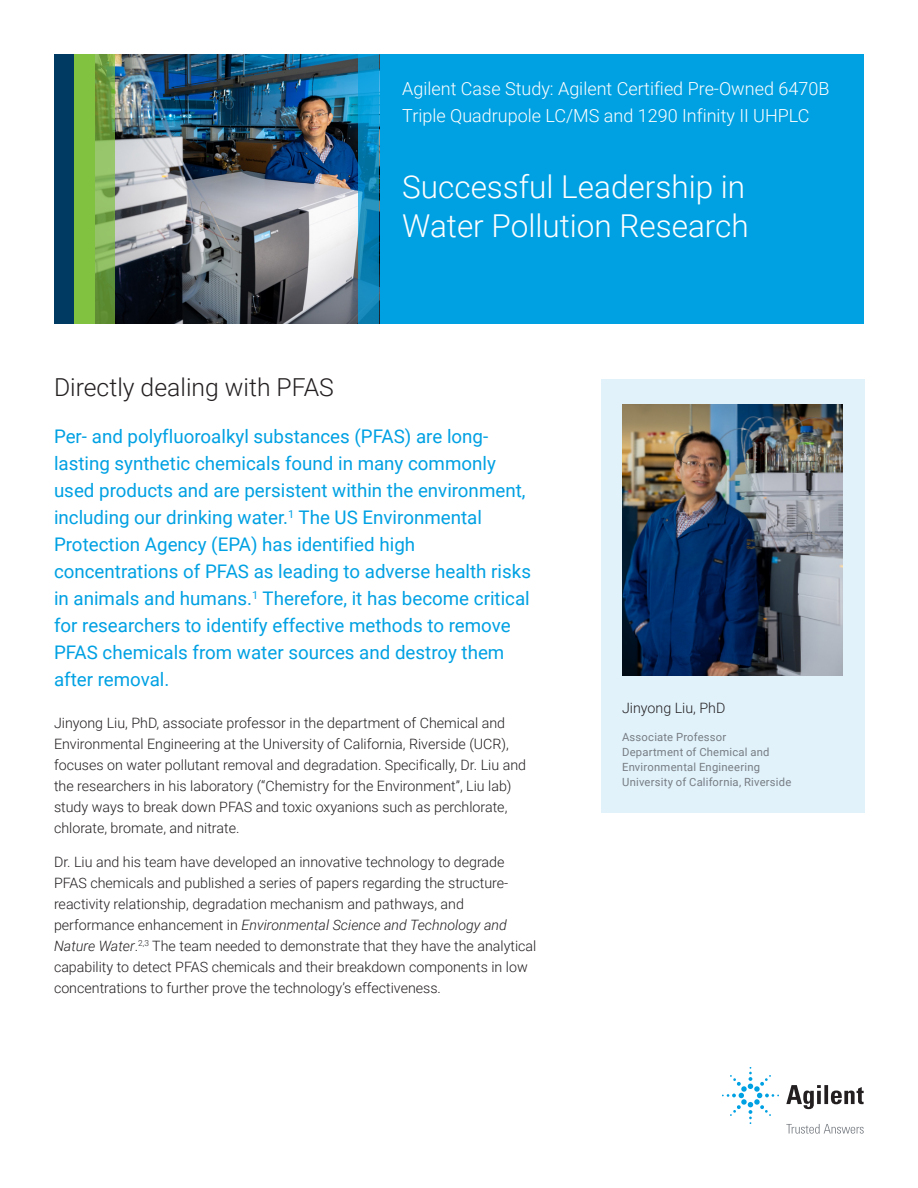
<style>
.page{position:relative;width:918px;height:1188px;background:#fff}
.page>*{position:absolute;margin:0;border:0;box-sizing:border-box;transform-origin:0 0}
.FLYER_front_photo_head_white{font:300 31.5px/39px "Roboto";color:#fff}
.FLYER_front_intro_text_blue{font:300 24.75px "Roboto";color:#231f20}
.FLYER_front_intro_text_blue-2{font:18.75px/27px "Roboto";color:#00a1e3}
.FLYER_front_photo_subhead_white{font:300 18px/27px "Roboto";color:#fff}
.FLYER_text_black{font:300 14.25px/21px "Roboto";color:#231f20}
.FLYER_caption_gray{font:11.25px/15px "Roboto";letter-spacing:.02em;color:#787d83}
.s1{font-style:italic}
</style>
<div class="page">
<div style="left:379px;top:54px;width:485px;height:270px;background:#00a1e3"></div>
<img style="left:115px;top:54px;width:243px;height:270px">
<div style="left:601px;top:380px;width:263px;height:433px;background:#e1f2fb"></div>
<img style="left:623px;top:405px;width:220px;height:271px">
<svg style="left:358px;top:54px;width:21px;height:270px;background:#0d89bd"></svg>
<div style="left:54px;top:54px;width:21px;height:270px;background:#003a63"></div>
<div style="left:74px;top:54px;width:21px;height:270px;background:#81c340"></div>
<svg style="left:95px;top:54px;width:20px;height:270px;background:#79a74d"></svg>
<svg style="left:786px;top:1085px;width:78px;height:24px"></svg>
<svg style="left:722px;top:1067px;width:57px;height:57px"></svg>
<svg style="left:786px;top:1124px;width:78px;height:10px"></svg>
<p class="FLYER_front_photo_subhead_white" style="left:402px;top:75px;width:429px">Agilent Case Study: Agilent Certified Pre-Owned 6470B<br>Triple Quadrupole LC/MS and 1290 Infinity II UHPLC</p>
<p class="FLYER_front_photo_head_white" style="left:402px;top:166px;width:348px">Successful Leadership in<br>Water Pollution Research</p>
<p class="FLYER_front_intro_text_blue" style="left:54px;top:370px;width:281px">Directly dealing with PFAS</p>
<p class="FLYER_front_intro_text_blue-2" style="left:54px;top:423px;width:479px">Per- and polyfluoroalkyl substances (PFAS) are long&shy;lasting synthetic chemicals found in many commonly used products and are persistent within the environment, including our drinking water.<sup>1</sup> The US Environmental Protection Agency (EPA) has identified high concentrations of PFAS as leading to adverse health risks in animals and humans.<sup>1</sup> Therefore, it has become critical for researchers to identify effective methods to remove PFAS chemicals from water sources and destroy them after removal.</p>
<p class="FLYER_text_black" style="left:54px;top:712px;width:474px">Jinyong Liu, PhD, associate professor in the department of Chemical and Environmental Engineering at the University of California, Riverside (UCR), focuses on water pollutant removal and degradation. Specifically, Dr. Liu and the researchers in his laboratory (“Chemistry for the Environment”, Liu lab) study ways to break down PFAS and toxic oxyanions such as perchlorate, chlorate, bromate, and nitrate.</p>
<p class="FLYER_text_black" style="left:54px;top:851px;width:484px">Dr. Liu and his team have developed an innovative technology to degrade PFAS chemicals and published a series of papers regarding the structure&shy;reactivity relationship, degradation mechanism and pathways, and performance enhancement in <span class="s1">Environmental Science and Technology and Nature Water</span>.<sup>2,3</sup> The team needed to demonstrate that they have the analytical capability to detect PFAS chemicals and their breakdown components in low concentrations to further prove the technology’s effectiveness.</p>
<p class="FLYER_text_black" style="left:622px;top:697px;width:105px">Jinyong Liu, PhD</p>
<p class="FLYER_caption_gray" style="left:622px;top:729px;width:106px">Associate Professor</p>
<p class="FLYER_caption_gray" style="left:622px;top:744px;width:149px">Department of Chemical and<br>Environmental Engineering</p>
<p class="FLYER_caption_gray" style="left:622px;top:774px;width:171px">University of California, Riverside</p>
</div>
